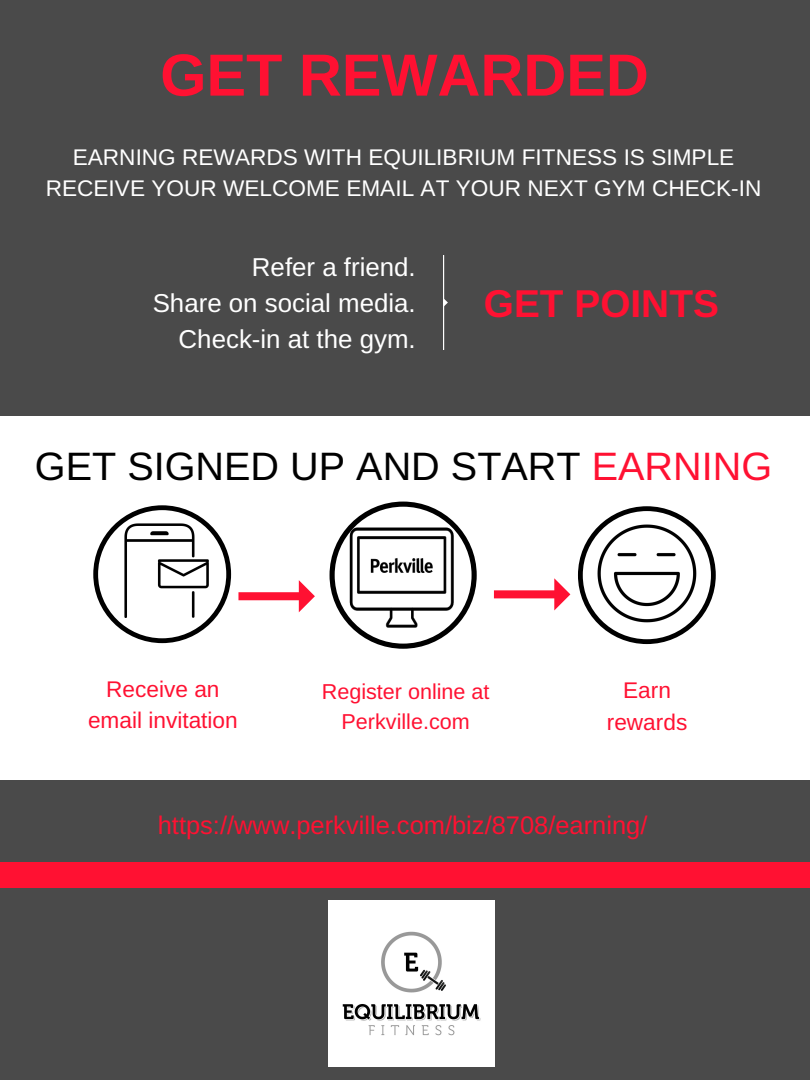
<style>
.page{position:relative;width:810px;height:1080px;background:#fff}
.page>*{position:absolute;margin:0;border:0;box-sizing:border-box;transform-origin:0 0}
.t1{font:700 59.44px "Arimo";color:#ff1132}
.t2{font:39.62px "Arimo";color:#000}
.t3{font:700 38.81px "Arimo";color:#ff1132}
.t4{font:25.88px/36.1px "Arimo";color:#fff;text-align:right}
.t5{font:25.44px "Arimo";color:#ff1132}
.t6{font:22.62px/31.4px "Arimo";color:#fff;text-align:center}
.t7{font:22.62px/31.4px "Arimo";color:#ff1132;text-align:center}
.t8{font:21.56px/30px "Arimo";color:#ff1132;text-align:center}
.s1{color:#ff1132}
</style>
<div class="page">
<div style="left:0;top:0;width:810px;height:415px;background:#4a4a4a"></div>
<div style="left:0;top:784px;width:810px;height:296px;background:#4a4a4a"></div>
<div style="left:0;top:780px;width:810px;height:97px;background:#4a4a4a"></div>
<div style="left:0;top:862px;width:810px;height:26px;background:#ff1132"></div>
<svg style="left:93px;top:505px;width:138px;height:138px"></svg>
<svg style="left:330px;top:502px;width:147px;height:147px"></svg>
<svg style="left:578px;top:506px;width:138px;height:138px"></svg>
<svg style="left:238px;top:580px;width:77px;height:32px"></svg>
<svg style="left:494px;top:578px;width:76px;height:32px"></svg>
<svg style="left:444px;top:256px;width:4px;height:94px"></svg>
<hr style="left:443px;top:256px;width:1px;height:94px;background:#fff">
<img style="left:328px;top:900px;width:167px;height:167px">
<img style="left:125px;top:523px;width:84px;height:95px">
<img style="left:349px;top:528px;width:104px;height:100px">
<img style="left:598px;top:524px;width:99px;height:99px">
<h1 class="t1" style="left:160px;top:42px;width:490px">GET REWARDED</h1>
<p class="t6" style="left:46px;top:141px;width:717px">EARNING REWARDS WITH EQUILIBRIUM FITNESS IS SIMPLE<br>RECEIVE YOUR WELCOME EMAIL AT YOUR NEXT GYM CHECK-IN</p>
<p class="t4" style="left:153px;top:249px;width:265px">Refer a friend.<br>Share on social media.<br>Check-in at the gym.</p>
<h3 class="t3" style="left:484px;top:282px;width:237px">GET POINTS</h3>
<h2 class="t2" style="left:35px;top:444px;width:739px">GET SIGNED UP AND START <span class="s1">EARNING</span></h2>
<p class="t7" style="left:88px;top:673px;width:151px">Receive an email invitation</p>
<p class="t7" style="left:607px;top:675px;width:82px">Earn rewards</p>
<p class="t8" style="left:322px;top:676px;width:169px">Register online at<br>Perkville.com</p>
<p class="t5" style="left:158px;top:811px;width:491px">https://www.perkville.com/biz/8708/earning/</p>
</div>
